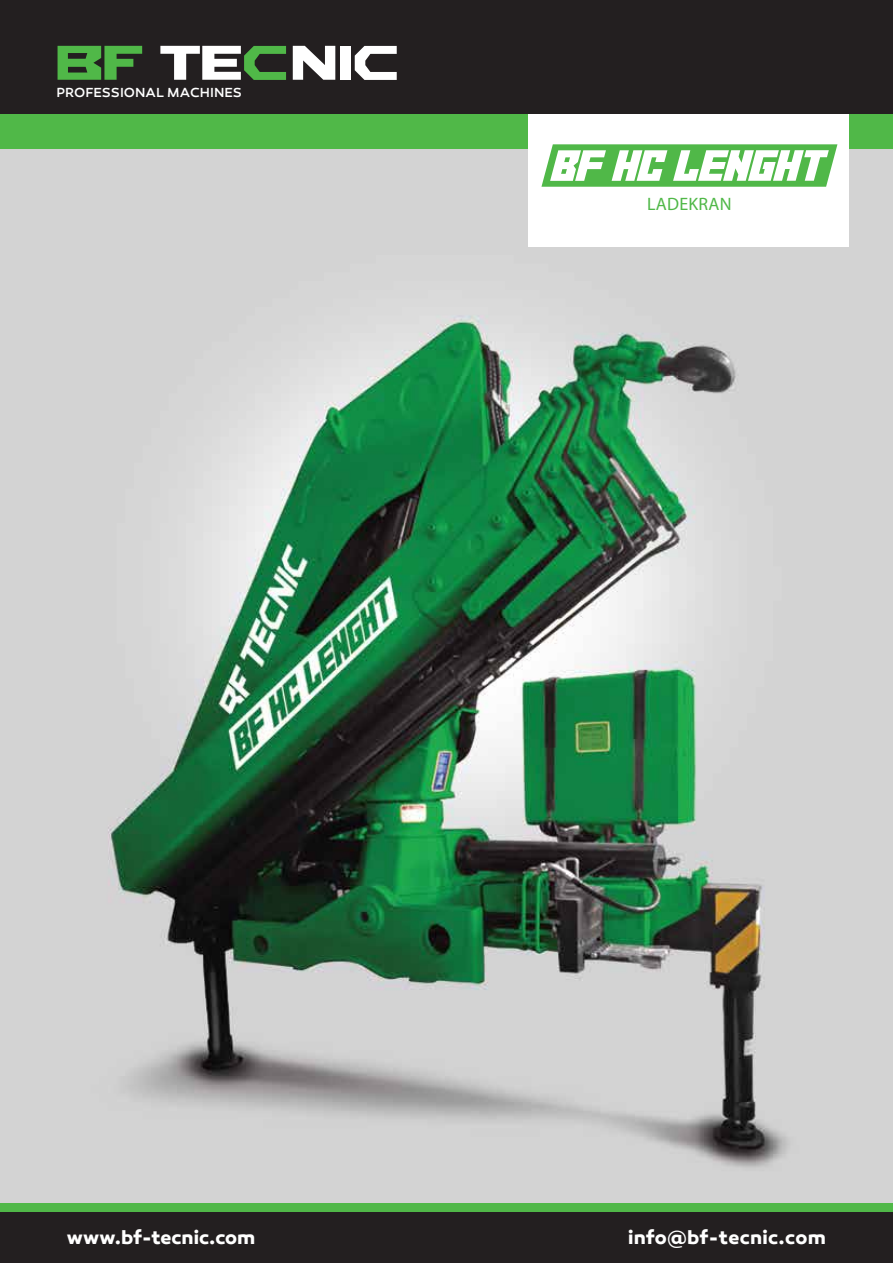
<style>
.page{position:relative;width:893px;height:1263px;background:#fff}
.page>*{position:absolute;margin:0;border:0;box-sizing:border-box;transform-origin:0 0}
.t1{font:700 19.5px "Canaro";letter-spacing:.015em;color:#fff}
.t2{font:18px "Myriad Pro";letter-spacing:.015em;color:#50b848}
.t3{font:500 13.35px "Canaro";color:#fff}
</style>
<div class="page">
<img style="left:0;top:148px;width:893px;height:1055px">
<div style="left:0;top:0;width:893px;height:114px;background:#231f20"></div>
<div style="left:0;top:114px;width:893px;height:34px;background:#50b848"></div>
<div style="left:0;top:1212px;width:893px;height:51px;background:#231f20"></div>
<div style="left:0;top:1203px;width:893px;height:9px;background:#50b848"></div>
<svg style="left:58px;top:46px;width:84px;height:34px"></svg>
<svg style="left:293px;top:46px;width:42px;height:34px"></svg>
<div style="left:340px;top:46px;width:11px;height:34px;background:#fff"></div>
<svg style="left:160px;top:46px;width:126px;height:34px"></svg>
<svg style="left:355px;top:46px;width:42px;height:34px"></svg>
<div style="left:528px;top:114px;width:320px;height:133px;background:#fff"></div>
<svg style="left:541px;top:144px;width:296px;height:43px"></svg>
<p class="t3" style="left:57px;top:85px;width:187px">PROFESSIONAL MACHINES</p>
<p class="t2" style="left:647px;top:193px;width:86px">LADEKRAN</p>
<p class="t1" style="left:67px;top:1225px;width:190px">www.bf-tecnic.com</p>
<p class="t1" style="left:628px;top:1225px;width:199px">info@bf-tecnic.com</p>
</div>
